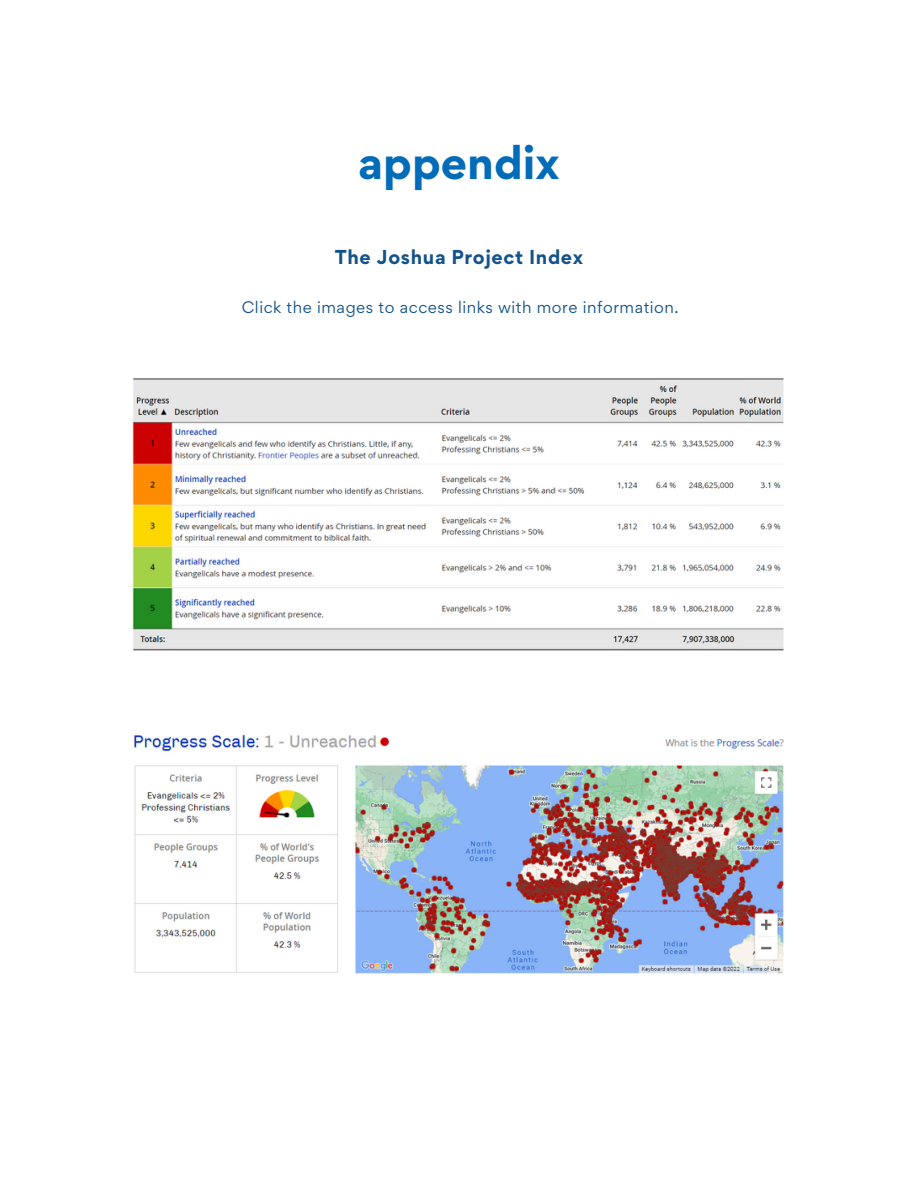
<style>
.page{position:relative;width:918px;height:1188px;background:#fff}
.page>*{position:absolute;margin:0;border:0;box-sizing:border-box;transform-origin:0 0}
.t1{font:700 42px "Gordita";color:#026cb8}
.t2{font:700 18px "Gordita";letter-spacing:.035em;color:#13538a}
.t3{font:15px "Gordita";letter-spacing:.035em;color:#13538a}
</style>
<div class="page">
<img style="left:132px;top:378px;width:652px;height:273px">
<img style="left:133px;top:734px;width:651px;height:240px">
<p class="t1" style="left:358px;top:134px;width:203px">appendix</p>
<p class="t2" style="left:335px;top:244px;width:250px">The Joshua Project Index</p>
<p class="t3" style="left:242px;top:297px;width:438px">Click the images to access links with more information.</p>
</div>
